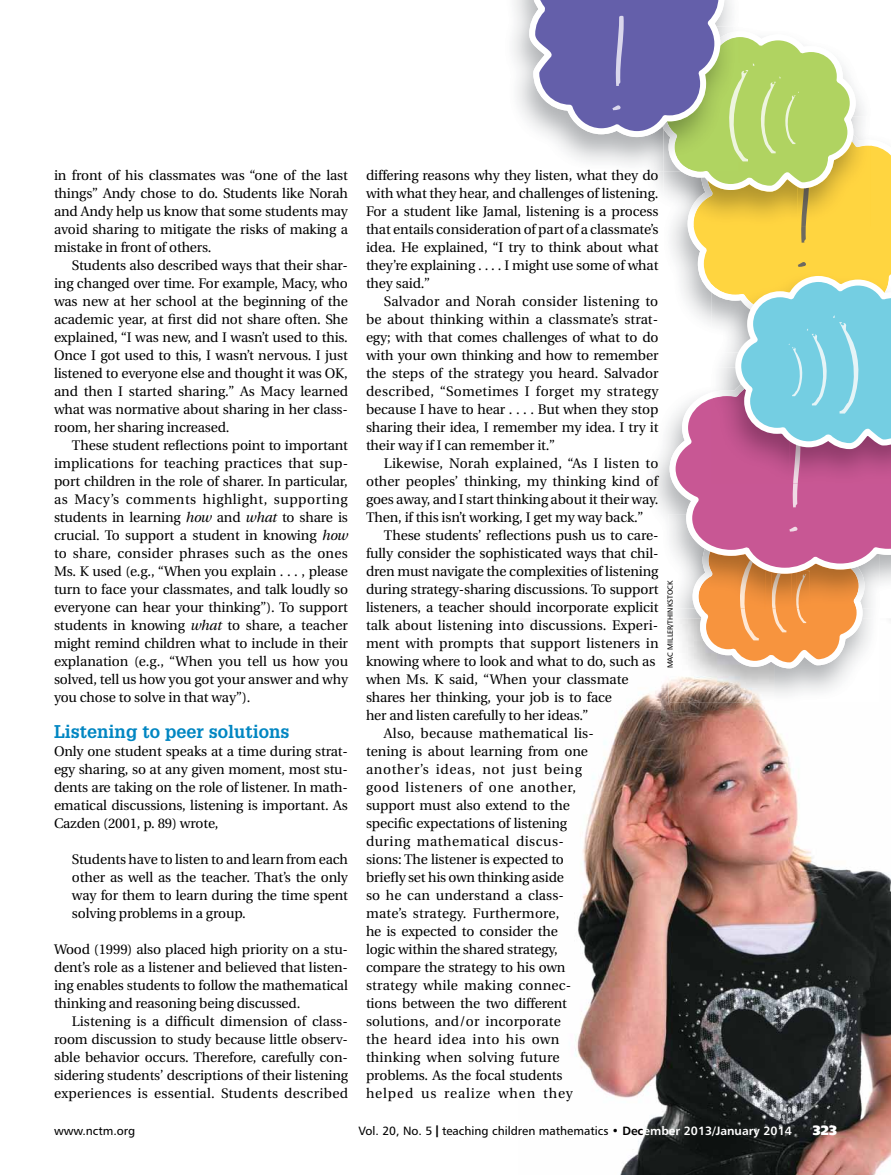
<style>
.page{position:relative;width:891px;height:1175px;background:#fff}
.page>*{position:absolute;margin:0;border:0;box-sizing:border-box;transform-origin:0 0}
.t1{font:181.95px "Davys Crappy Writing";color:#ffe8d4}
.t2{font:181.95px "Davys Crappy Writing";color:#eef5df}
.t3{font:181.95px "Davys Crappy Writing";color:#6e6a60}
.t4{font:181.95px "Davys Crappy Writing";color:#f0dbe6}
.t5{font:181.95px "Davys Crappy Writing";color:#dad7ec}
.t6{font:700 18px "Glypha";color:#0086c2}
.t7{font:13.8px/18px "Utopia";letter-spacing:-.01em;color:#000;text-align:justify}
.t8{font:13.8px "Utopia";letter-spacing:.015em;color:#000}
.t9{font:13.8px "Utopia";letter-spacing:.035em;color:#000}
.t10{font:13.8px "Utopia";letter-spacing:.045em;color:#000}
.t11{font:13.8px "Utopia";letter-spacing:.01em;color:#000}
.t12{font:13.8px "Utopia";letter-spacing:.06em;color:#000}
.t13{font:13.8px "Utopia";letter-spacing:.03em;color:#000}
.t14{font:13.5px "Humanist 777 BT Extra Black B";color:#fff}
.t15{font:12px "Humanist 777 BT Roman B";color:#000}
.t16{font:7.5px "Humanist 777 BT Roman B";color:#000}
.s1{font-style:italic}
.s2{font-size:142.5px}
.s3{font-size:97.5px}
.s4{font-family:"Interstate";font-weight:700}
.s5{font-family:"Humanist 777 BT Bold B"}
.s6{font-family:"Humanist 777 BT Bold B";color:#fff}
</style>
<div class="page">
<img style="left:519px;top:619px;width:372px;height:555px">
<img style="left:669px;top:608px;width:211px;height:95px">
<svg style="left:693px;top:608px;width:172px;height:60px"></svg>
<div style="left:740px;top:608px;width:25px;height:32px;background:#f7943e"></div>
<div style="left:772px;top:608px;width:19px;height:24px;background:#f7943e"></div>
<div style="left:796px;top:608px;width:14px;height:15px;background:#f7943e"></div>
<img style="left:653px;top:452px;width:238px;height:156px">
<img style="left:693px;top:574px;width:172px;height:34px">
<img style="left:765px;top:574px;width:31px;height:34px">
<img style="left:740px;top:574px;width:25px;height:34px">
<img style="left:772px;top:574px;width:19px;height:34px">
<img style="left:796px;top:574px;width:14px;height:34px">
<svg style="left:670px;top:452px;width:221px;height:122px;background:#ce78a0"></svg>
<div style="left:789px;top:483px;width:12px;height:48px;background:#c85794"></div>
<img style="left:711px;top:452px;width:180px;height:31px">
<img style="left:789px;top:452px;width:12px;height:31px">
<svg style="left:529px;top:0;width:362px;height:452px"></svg>
<h1 class="t5" style="left:607px;top:-18px;width:24px">!</h1>
<p class="t7" style="left:54px;top:167px;width:295px">in front of his classmates was “one of the last things” Andy chose to do. Students like Norah and Andy help us know that some students may avoid sharing to mitigate the risks of making a mistake in front of others.</p>
<p class="t7" style="left:54px;top:257px;width:296px;text-indent:18px">Students also described ways that their shar&shy;ing changed over time. For example, Macy, who was new at her school at the beginning of the academic year, at first did not share often. She explained, “I was new, and I wasn’t used to this.<br>Once I got used to this, I wasn’t nervous. I just listened to everyone else and thought it was OK, and then I started sharing.” As Macy learned what was normative about sharing in her class&shy;room, her sharing increased.</p>
<p class="t7" style="left:54px;top:437px;width:296px;text-indent:18px">These student reflections point to important implications for teaching practices that sup&shy;port children in the role of sharer. In particular, as Macy’s comments highlight, supporting students in learning <span class="s1">how</span> and <span class="s1">what</span> to share is crucial. To support a student in knowing <span class="s1">how </span>to share, consider phrases such as the ones Ms. K used (e.g., “When you explain . . . , please turn to face your classmates, and talk loudly so everyone can hear your thinking”). To support students in knowing <span class="s1">what</span> to share, a teacher might remind children what to include in their explanation (e.g., “When you tell us how you solved, tell us how you got your answer and why you chose to solve in that way”).</p>
<h2 class="t6" style="left:54px;top:720px;width:237px">Listening to peer solutions</h2>
<p class="t7" style="left:54px;top:743px;width:296px">Only one student speaks at a time during strat&shy;egy sharing, so at any given moment, most stu&shy;dents are taking on the role of listener. In math&shy;ematical discussions, listening is important. As Cazden (2001, p. 89) wrote,</p>
<p class="t7" style="left:72px;top:851px;width:277px">Students have to listen to and learn from each other as well as the teacher. That’s the only way for them to learn during the time spent solving problems in a group.</p>
<p class="t7" style="left:54px;top:941px;width:296px">Wood (1999) also placed high priority on a stu&shy;dent’s role as a listener and believed that listen&shy;ing enables students to follow the mathematical thinking and reasoning being discussed.</p>
<p class="t7" style="left:54px;top:1013px;width:296px;text-indent:18px">Listening is a difficult dimension of class&shy;room discussion to study because little observ&shy;able behavior occurs. Therefore, carefully con&shy;sidering students’ descriptions of their listening experiences is essential. Students described</p>
<p class="t7" style="left:366px;top:167px;width:294px">differing reasons why they listen, what they do with what they hear, and challenges of listening.<br>For a student like Jamal, listening is a process that entails consideration of part of a classmate’s idea. He explained, “I try to think about what they’re explaining . . . . I might use some of what they said.”</p>
<p class="t7" style="left:366px;top:293px;width:294px;text-indent:18px">Salvador and Norah consider listening to be about thinking within a classmate’s strat&shy;egy; with that comes challenges of what to do with your own thinking and how to remember the steps of the strategy you heard. Salvador described, “Sometimes I forget my strategy because I have to hear . . . . But when they stop sharing their idea, I remember my idea. I try it their way if I can remember it.”</p>
<p class="t7" style="left:366px;top:455px;width:294px;text-indent:18px">Likewise, Norah explained, “As I listen to other peoples’ thinking, my thinking kind of goes away, and I start thinking about it their way.<br>Then, if this isn’t working, I get my way back.”</p>
<p class="t7" style="left:384px;top:527px;width:276px">These students’ reflections push us to care-</p>
<p class="t7" style="left:366px;top:544px;width:294px">fully consider the sophisticated ways that chil-</p>
<p class="t7" style="left:366px;top:562px;width:294px">dren must navigate the complexities of listening</p>
<p class="t7" style="left:366px;top:580px;width:294px">during strategy-sharing discussions. To support</p>
<p class="t7" style="left:366px;top:598px;width:294px">listeners, a teacher should incorporate explicit</p>
<p class="t7" style="left:366px;top:616px;width:294px">talk about listening into discussions. Experi-</p>
<p class="t7" style="left:366px;top:634px;width:294px">ment with prompts that support listeners in</p>
<p class="t7" style="left:366px;top:652px;width:291px">knowing where to look and what to do, such as</p>
<p class="t7" style="left:366px;top:670px;width:264px">when Ms. K said, “When your classmate</p>
<p class="t7" style="left:366px;top:688px;width:248px">shares her thinking, your job is to face</p>
<p class="t7" style="left:366px;top:706px;width:224px">her and listen carefully to her ideas.”</p>
<p class="t8" style="left:384px;top:726px;width:211px">Also, because mathematical lis-</p>
<p class="t7" style="left:366px;top:742px;width:224px">tening is about learning from one</p>
<p class="t10" style="left:366px;top:762px;width:217px">another’s ideas, not just being</p>
<p class="t9" style="left:366px;top:780px;width:212px">good listeners of one another,</p>
<p class="t7" style="left:366px;top:796px;width:205px">support must also extend to the</p>
<p class="t7" style="left:366px;top:814px;width:203px">specific expectations of listening</p>
<p class="t9" style="left:366px;top:834px;width:199px">during mathematical discus-</p>
<p class="t7" style="left:366px;top:850px;width:199px">sions: The listener is expected to</p>
<p class="t7" style="left:366px;top:868px;width:199px">briefly set his own thinking aside</p>
<p class="t7" style="left:366px;top:886px;width:199px">so he can understand a class-</p>
<p class="t8" style="left:366px;top:906px;width:195px">mate’s strategy. Furthermore,</p>
<p class="t7" style="left:366px;top:922px;width:194px">he is expected to consider the</p>
<p class="t7" style="left:366px;top:940px;width:193px">logic within the shared strategy,</p>
<p class="t7" style="left:366px;top:958px;width:201px">compare the strategy to his own</p>
<p class="t8" style="left:366px;top:978px;width:207px">strategy while making connec-</p>
<p class="t7" style="left:366px;top:994px;width:202px">tions between the two different</p>
<p class="t11" style="left:366px;top:1014px;width:196px">solutions, and/or incorporate</p>
<p class="t13" style="left:366px;top:1032px;width:195px">the heard idea into his own</p>
<p class="t8" style="left:366px;top:1050px;width:195px">thinking when solving future</p>
<p class="t7" style="left:366px;top:1066px;width:198px">problems. As the focal students</p>
<p class="t12" style="left:366px;top:1086px;width:209px">helped us realize when they</p>
<p class="t16" style="left:665px;top:668px;width:89px;rotate:-90deg">MAC MILLER/THINKSTOCK</p>
<h1 class="t2" style="left:724px;top:44px;width:79px">(<span class="s2">(</span><span class="s3">(</span></h1>
<h1 class="t3" style="left:792px;top:139px;width:24px">!</h1>
<h1 class="t4" style="left:784px;top:404px;width:24px">!</h1>
<h1 class="t1" style="left:734px;top:522px;width:79px">(<span class="s2">(</span><span class="s3">(</span></h1>
<p class="t15" style="left:54px;top:1123px;width:83px">www.nctm.org</p>
<p class="t15" style="left:358px;top:1123px;width:435px">Vol. 20, No. 5 <span class="s4">|</span> teaching children mathematics • <span class="s5">Dec</span><span class="s6">ember 2013/January 2014</span></p>
<p class="t14" style="left:813px;top:1121px;width:26px">323</p>
</div>
